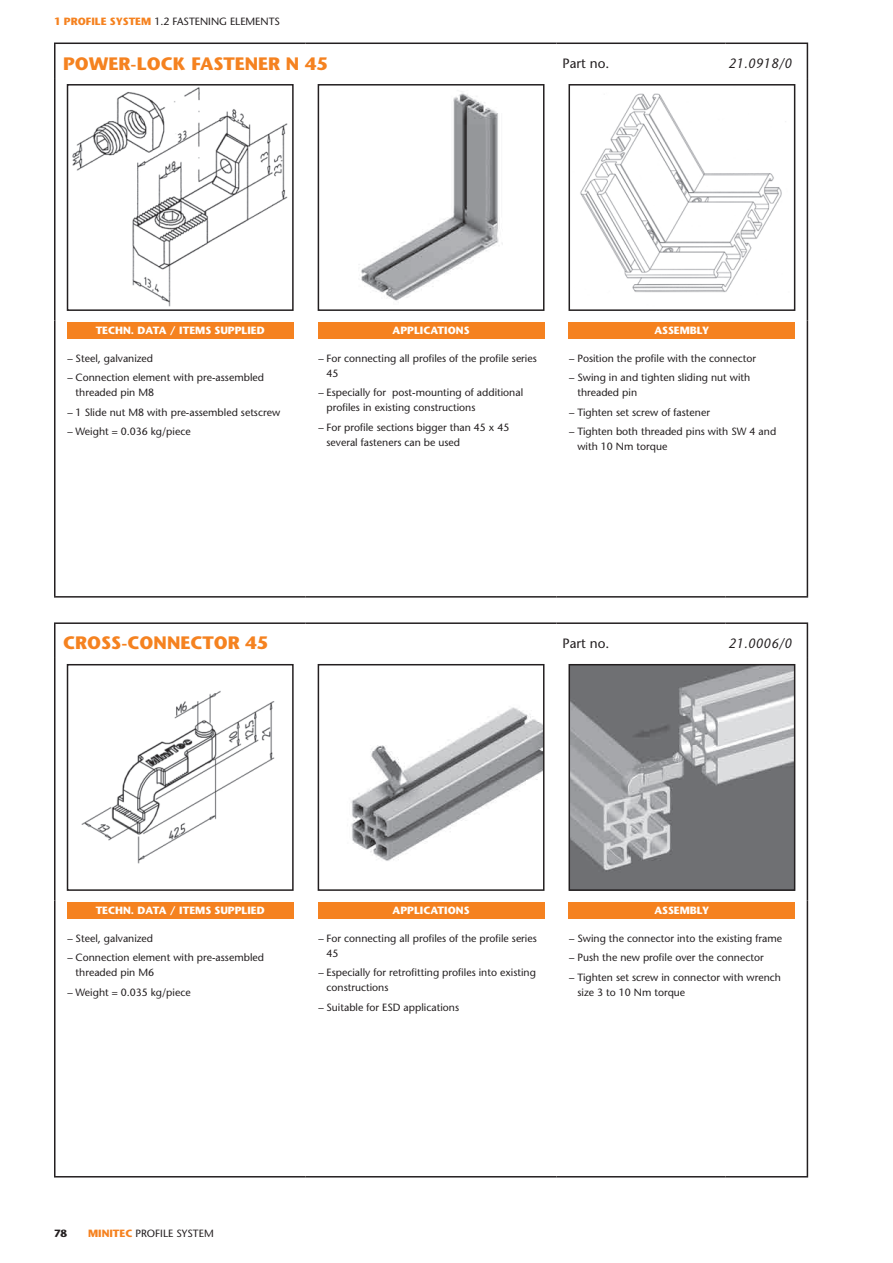
<style>
.page{position:relative;width:893px;height:1263px;background:#fff}
.page>*{position:absolute;margin:0;border:0;box-sizing:border-box;transform-origin:0 0}
.t1{font:700 18px "Stone Sans";color:#f58220}
.t2{font:italic 13.5px "Stone Sans";color:#231f20}
.t3{font:13.5px "Stone Sans";color:#231f20}
.t4{font:10.5px/19.2px "Stone Sans";color:#231f20}
.t5{font:700 10.5px "Stone Sans";color:#fff}
.t6{font:700 10.5px "Stone Sans";color:#231f20}
.s1{font-weight:700;color:#f58220}
</style>
<div class="page">
<hr style="left:54px;top:43px;width:252px;height:1px;background:#231f20">
<hr style="left:54px;top:44px;width:2px;height:34px;background:#231f20">
<hr style="left:306px;top:43px;width:250px;height:1px;background:#231f20">
<hr style="left:54px;top:78px;width:2px;height:242px;background:#231f20">
<hr style="left:807px;top:78px;width:1px;height:242px;background:#231f20">
<hr style="left:54px;top:320px;width:2px;height:276px;background:#231f20">
<hr style="left:807px;top:320px;width:1px;height:276px;background:#231f20">
<hr style="left:54px;top:596px;width:252px;height:2px;background:#231f20">
<hr style="left:306px;top:596px;width:250px;height:2px;background:#231f20">
<hr style="left:556px;top:596px;width:170px;height:2px;background:#231f20">
<hr style="left:726px;top:596px;width:82px;height:2px;background:#231f20">
<hr style="left:556px;top:43px;width:170px;height:1px;background:#231f20">
<hr style="left:726px;top:43px;width:82px;height:1px;background:#231f20">
<hr style="left:807px;top:44px;width:1px;height:34px;background:#231f20">
<img style="left:72px;top:87px;width:216px;height:220px">
<div style="left:67px;top:84px;width:227px;height:227px;border:2px solid #231f20"></div>
<img style="left:359px;top:91px;width:144px;height:210px">
<div style="left:318px;top:84px;width:226px;height:227px;border:2px solid #231f20"></div>
<img style="left:580px;top:93px;width:206px;height:200px">
<div style="left:568px;top:84px;width:227px;height:227px;border:2px solid #231f20"></div>
<div style="left:67px;top:322px;width:226px;height:17px;background:#f58220"></div>
<div style="left:318px;top:322px;width:226px;height:17px;background:#f58220"></div>
<div style="left:569px;top:322px;width:226px;height:17px;background:#f58220"></div>
<hr style="left:54px;top:622px;width:252px;height:2px;background:#231f20">
<hr style="left:54px;top:624px;width:2px;height:34px;background:#231f20">
<hr style="left:306px;top:622px;width:250px;height:2px;background:#231f20">
<hr style="left:54px;top:658px;width:2px;height:242px;background:#231f20">
<hr style="left:807px;top:658px;width:1px;height:242px;background:#231f20">
<hr style="left:54px;top:900px;width:2px;height:276px;background:#231f20">
<hr style="left:807px;top:900px;width:1px;height:276px;background:#231f20">
<hr style="left:54px;top:1176px;width:252px;height:1px;background:#231f20">
<hr style="left:306px;top:1176px;width:250px;height:1px;background:#231f20">
<hr style="left:556px;top:1176px;width:170px;height:1px;background:#231f20">
<hr style="left:726px;top:1176px;width:82px;height:1px;background:#231f20">
<hr style="left:556px;top:622px;width:170px;height:2px;background:#231f20">
<hr style="left:726px;top:622px;width:82px;height:2px;background:#231f20">
<hr style="left:807px;top:624px;width:1px;height:34px;background:#231f20">
<img style="left:81px;top:690px;width:194px;height:174px">
<div style="left:67px;top:664px;width:227px;height:227px;border:2px solid #231f20"></div>
<img style="left:351px;top:707px;width:190px;height:154px">
<div style="left:318px;top:664px;width:226px;height:227px;border:2px solid #231f20"></div>
<img style="left:571px;top:667px;width:221px;height:221px">
<div style="left:568px;top:664px;width:227px;height:227px;border:2px solid #231f20"></div>
<div style="left:67px;top:902px;width:226px;height:16px;background:#f58220"></div>
<div style="left:318px;top:902px;width:226px;height:16px;background:#f58220"></div>
<div style="left:569px;top:902px;width:226px;height:16px;background:#f58220"></div>
<p class="t4" style="left:54px;top:12px;width:228px"><span class="s1">1 PROFILE SYSTEM</span> 1.2 FASTENING ELEMENTS</p>
<h1 class="t1" style="left:63px;top:52px;width:266px">POWER-LOCK FASTENER N 45</h1>
<p class="t3" style="left:562px;top:56px;width:48px">Part no.</p>
<p class="t2" style="left:728px;top:56px;width:65px">21.0918/0</p>
<p class="t5" style="left:96px;top:324px;width:170px">TECHN. DATA / ITEMS SUPPLIED</p>
<p class="t4" style="left:67px;top:349px;width:198px">− Steel, galvanized<br>− Connection element with pre-assembled</p>
<p class="t4" style="left:67px;top:383px;width:215px;text-indent:9px">threaded pin M8<br>− 1 Slide nut M8 with pre-assembled setscrew − Weight = 0.036 kg/piece</p>
<p class="t5" style="left:393px;top:324px;width:78px">APPLICATIONS</p>
<p class="t4" style="left:326px;top:351px;width:212px;line-height:15px;text-indent:-9px">− For connecting all profiles of the profile series<br>45</p>
<p class="t4" style="left:326px;top:385px;width:198px;line-height:15px;text-indent:-9px">− Especially for post-mounting of additional profiles in existing constructions</p>
<p class="t4" style="left:326px;top:419px;width:184px;line-height:15px;text-indent:-9px">− For profile sections bigger than 45 x 45 several fasteners can be used</p>
<p class="t5" style="left:654px;top:324px;width:57px">ASSEMBLY</p>
<p class="t4" style="left:569px;top:349px;width:189px">− Position the profile with the connector − Swing in and tighten sliding nut with</p>
<p class="t4" style="left:569px;top:383px;width:209px;text-indent:9px">threaded pin<br>− Tighten set screw of fastener<br>− Tighten both threaded pins with SW 4 and</p>
<p class="t4" style="left:577px;top:437px;width:92px">with 10 Nm torque</p>
<h1 class="t1" style="left:63px;top:632px;width:206px">CROSS-CONNECTOR 45</h1>
<p class="t3" style="left:562px;top:635px;width:48px">Part no.</p>
<p class="t2" style="left:728px;top:635px;width:65px">21.0006/0</p>
<p class="t5" style="left:96px;top:904px;width:170px">TECHN. DATA / ITEMS SUPPLIED</p>
<p class="t4" style="left:67px;top:929px;width:198px">− Steel, galvanized<br>− Connection element with pre-assembled</p>
<p class="t4" style="left:67px;top:963px;width:125px;text-indent:9px">threaded pin M6<br>− Weight = 0.035 kg/piece</p>
<p class="t5" style="left:393px;top:904px;width:78px">APPLICATIONS</p>
<p class="t4" style="left:326px;top:931px;width:212px;line-height:15px;text-indent:-9px">− For connecting all profiles of the profile series<br>45</p>
<p class="t4" style="left:326px;top:965px;width:211px;line-height:15px;text-indent:-9px">− Especially for retrofitting profiles into existing constructions</p>
<p class="t4" style="left:318px;top:997px;width:143px">− Suitable for ESD applications</p>
<p class="t5" style="left:654px;top:904px;width:57px">ASSEMBLY</p>
<p class="t4" style="left:569px;top:929px;width:215px">− Swing the connector into the existing frame − Push the new profile over the connector<br>− Tighten set screw in connector with wrench</p>
<p class="t4" style="left:577px;top:982px;width:109px">size 3 to 10 Nm torque</p>
<p class="t6" style="left:54px;top:1227px;width:15px">78</p>
<p class="t4" style="left:88px;top:1223px;width:127px"><span class="s1">MINITEC</span> PROFILE SYSTEM</p>
</div>
